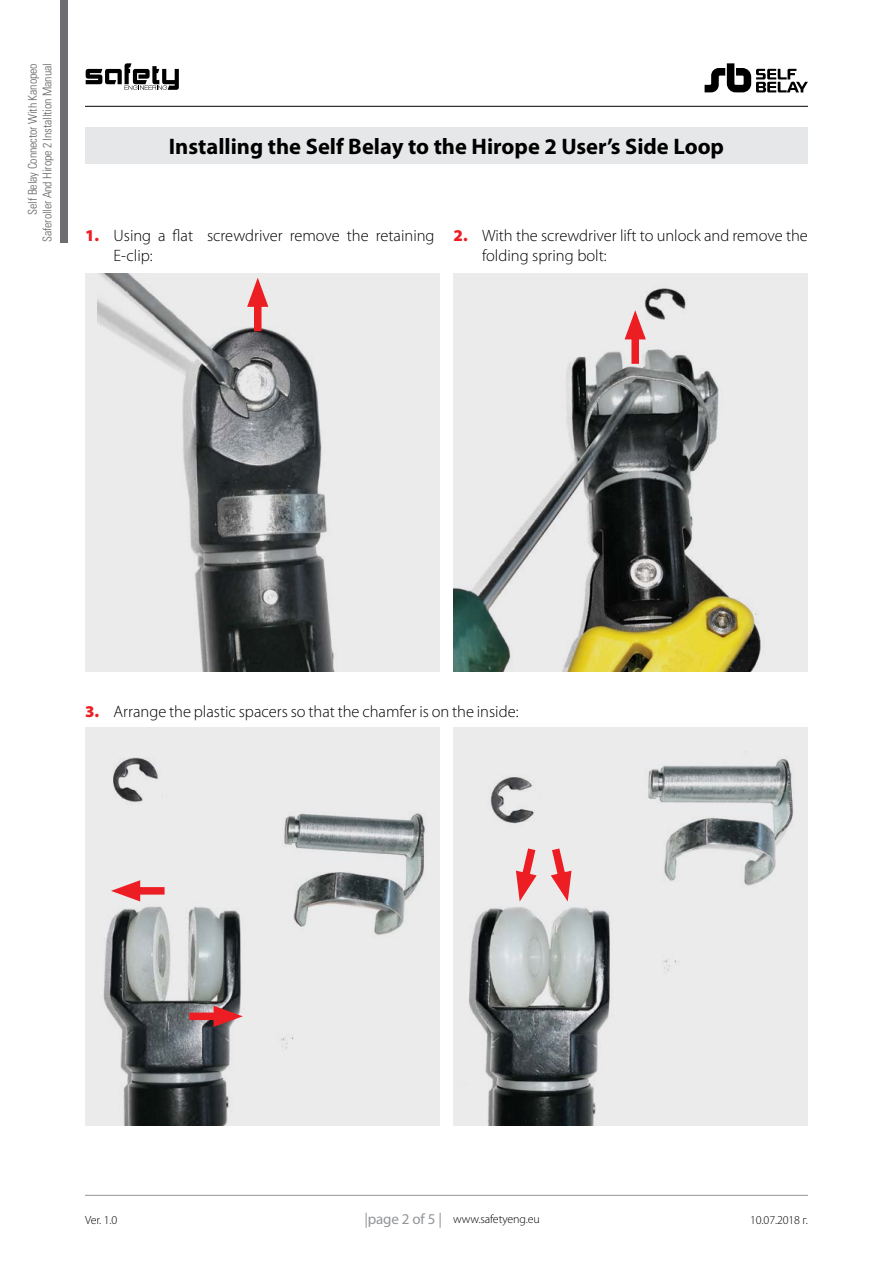
<style>
.page{position:relative;width:893px;height:1263px;background:#fff}
.page>*{position:absolute;margin:0;border:0;box-sizing:border-box;transform-origin:0 0}
.t1{font:700 22.5px "Myriad Pro";color:#000}
.t2{font:300 16.5px/19.5px "Myriad Pro";color:#000}
.t3{font:300 12px/14.4px "SP Universus Cond";letter-spacing:-.01em;color:#636466;text-align:right}
.t4{font:300 12px "Myriad Pro";letter-spacing:-.01em;color:#000}
.s1{font-weight:900;color:#ed1d24}
.s2{font-weight:400;font-size:15px;color:#939598}
</style>
<div class="page">
<hr style="left:85px;top:1195px;width:723px;height:1px;background:#939598">
<div style="left:60px;top:0;width:8px;height:242px;background:#6d6e71"></div>
<svg style="left:86px;top:63px;width:93px;height:27px"></svg>
<hr style="left:85px;top:106px;width:723px;height:1px;background:#000">
<svg style="left:705px;top:63px;width:103px;height:29px"></svg>
<div style="left:85px;top:128px;width:723px;height:36px;background:#e6e7e8"></div>
<div style="left:85px;top:274px;width:354px;height:398px;background:#ebebec"></div>
<img style="left:98px;top:274px;width:237px;height:398px">
<img style="left:85px;top:728px;width:354px;height:398px">
<img style="left:454px;top:274px;width:354px;height:398px">
<img style="left:454px;top:728px;width:354px;height:398px">
<div style="left:254px;top:295px;width:7px;height:36px;background:#ed1d24"></div>
<svg style="left:247px;top:278px;width:21px;height:29px"></svg>
<div style="left:128px;top:887px;width:37px;height:8px;background:#ed1d24"></div>
<svg style="left:111px;top:880px;width:29px;height:21px"></svg>
<svg style="left:514px;top:840px;width:27px;height:61px;background:#ebadb0"></svg>
<svg style="left:547px;top:840px;width:26px;height:61px;background:#ebaaad"></svg>
<div style="left:189px;top:1012px;width:37px;height:8px;background:#ed1d24"></div>
<svg style="left:214px;top:1006px;width:29px;height:21px"></svg>
<div style="left:631px;top:327px;width:8px;height:37px;background:#ed1d24"></div>
<svg style="left:625px;top:310px;width:21px;height:29px"></svg>
<p class="t3" style="left:25px;top:242px;width:180px;rotate:-90deg">Self Belay Connector With Kanopeo<br>Saferoller And Hirope 2 Installtion Manual</p>
<h1 class="t1" style="left:169px;top:134px;width:557px">Installing the Self Belay to the Hirope 2 User’s Side Loop</h1>
<p class="t2" style="left:114px;top:226px;width:323px;text-indent:-28px"><span class="s1">1.</span> Using a flat screwdriver remove the retaining<br>E-clip:</p>
<p class="t2" style="left:482px;top:226px;width:327px;text-indent:-28px"><span class="s1">2.</span> With the screwdriver lift to unlock and remove the folding spring bolt:</p>
<p class="t2" style="left:85px;top:701px;width:435px"><span class="s1">3.</span> Arrange the plastic spacers so that the chamfer is on the inside:</p>
<p class="t4" style="left:85px;top:1212px;width:34px">Ver. 1.0</p>
<p class="t4" style="left:364px;top:1212px;width:177px"><span class="s2">|page 2 of 5 |</span> www.safetyeng.eu</p>
<p class="t4" style="left:750px;top:1212px;width:59px">10.07.2018 г.</p>
</div>
